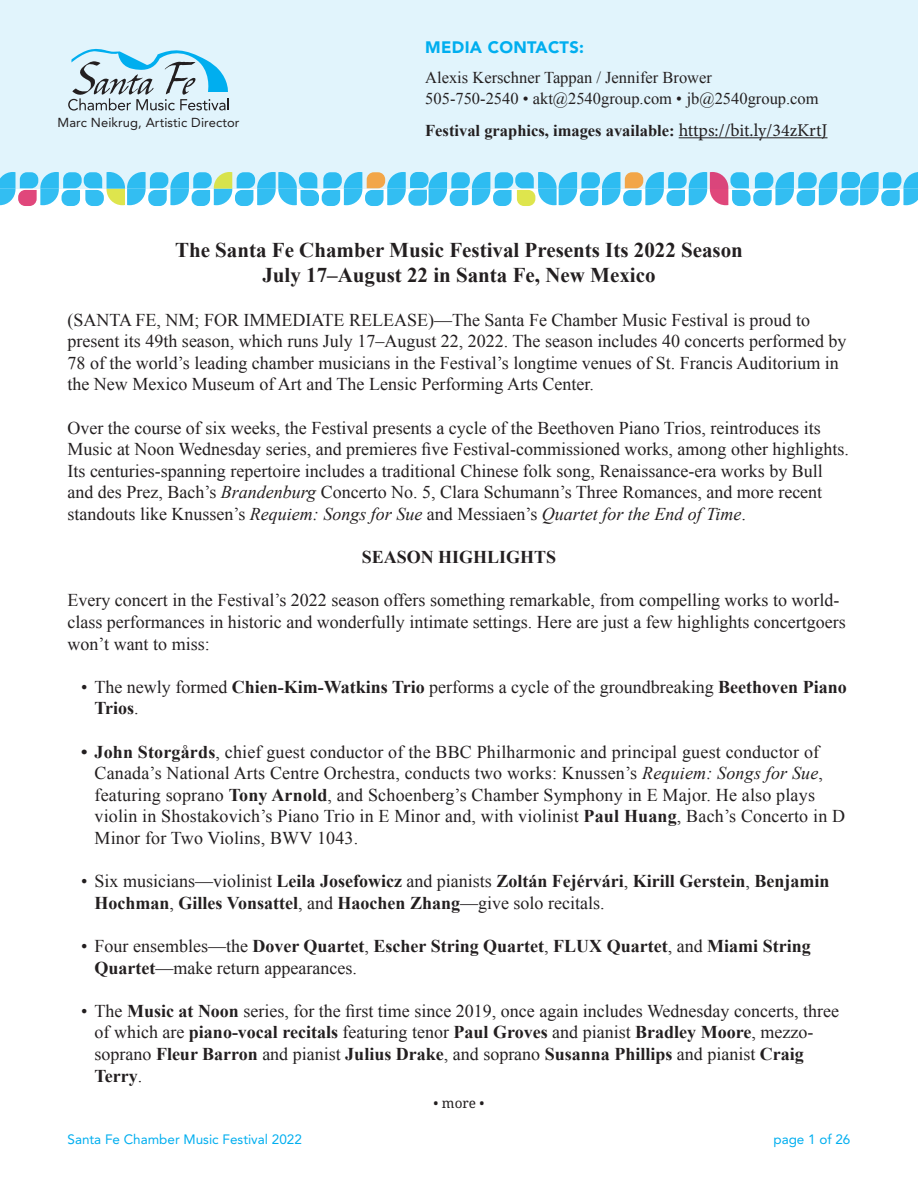
<style>
.page{position:relative;width:918px;height:1188px;background:#fff}
.page>*{position:absolute;margin:0;border:0;box-sizing:border-box;transform-origin:0 0}
.t1{font:700 21px/25.2px "Times New Roman";color:#231f20;text-align:center}
.t2{font:18px/21.6px "Times New Roman";color:#231f20}
.t3{font:700 18px/21.6px "Times New Roman";color:#231f20}
.t4{font:16.5px/21px "Times New Roman";color:#231f20}
.t5{font:700 16.5px "Times New Roman";color:#231f20}
.t6{font:900 16.5px "Avenir LT Pro";letter-spacing:.02em;color:#00aeef}
.t7{font:13.5px "Avenir LT Pro";color:#00aeef}
.t8{font:13.5px "Noto Serif";color:#231f20}
.t9{font:12.9px "Avenir LT Pro";letter-spacing:.01em;color:#231f20}
.s1{font-family:"Minion Pro";font-weight:400;font-size:18px}
.s2{font-style:italic}
.s3{font-weight:700}
.s4{font-weight:400}
</style>
<div class="page">
<div style="left:0;top:0;width:918px;height:189px;background:#e1f4fc"></div>
<hr style="left:679px;top:137px;width:149px;height:1px;background:#231f20">
<svg style="left:68px;top:48px;width:161px;height:63px"></svg>
<svg style="left:0;top:172px;width:918px;height:34px"></svg>
<p class="t9" style="left:57px;top:115px;width:184px">Marc Neikrug, Artistic Director</p>
<p class="t6" style="left:425px;top:37px;width:160px">MEDIA CONTACTS:</p>
<p class="t4" style="left:425px;top:66px;width:395px">Alexis Kerschner Tappan / Jennifer Brower<br>505-750-2540 • akt@2540group.com • jb@2540group.com</p>
<p class="t5" style="left:425px;top:119px;width:404px">Festival graphics, images available: <span class="s1">https://bit.ly/34zKrtJ</span></p>
<p class="t1" style="left:175px;top:237px;width:569px">The Santa Fe Chamber Music Festival Presents Its 2022 Season<br>July 17–August 22 in Santa Fe, New Mexico</p>
<p class="t2" style="left:68px;top:309px;width:781px">(SANTA FE, NM; FOR IMMEDIATE RELEASE)—The Santa Fe Chamber Music Festival is proud to present its 49th season, which runs July 17–August 22, 2022. The season includes 40 concerts performed by 78 of the world’s leading chamber musicians in the Festival’s longtime venues of St. Francis Auditorium in the New Mexico Museum of Art and The Lensic Performing Arts Center.</p>
<p class="t2" style="left:68px;top:417px;width:783px">Over the course of six weeks, the Festival presents a cycle of the Beethoven Piano Trios, reintroduces its Music at Noon Wednesday series, and premieres five Festival-commissioned works, among other highlights.<br>Its centuries-spanning repertoire includes a traditional Chinese folk song, Renaissance-era works by Bull and des Prez, Bach’s <span class="s2">Brandenburg</span> Concerto No. 5, Clara Schumann’s Three Romances, and more recent standouts like Knussen’s <span class="s2">Requiem: Songs for Sue</span> and Messiaen’s <span class="s2">Quartet for the End of Time</span>.</p>
<p class="t3" style="left:362px;top:546px;width:196px">SEASON HIGHLIGHTS</p>
<p class="t2" style="left:68px;top:589px;width:780px">Every concert in the Festival’s 2022 season offers something remarkable, from compelling works to world&shy;class performances in historic and wonderfully intimate settings. Here are just a few highlights concertgoers won’t want to miss:</p>
<p class="t2" style="left:94px;top:676px;width:754px;text-indent:-14px">• The newly formed <span class="s3">Chien-Kim-Watkins Trio</span> performs a cycle of the groundbreaking <span class="s3">Beethoven Piano<br>Trios</span>.</p>
<p class="t2" style="left:94px;top:741px;width:752px;text-indent:-14px"><span class="s3">• John Storgårds</span>, chief guest conductor of the BBC Philharmonic and principal guest conductor of Canada’s National Arts Centre Orchestra, conducts two works: Knussen’s <span class="s2">Requiem: Songs for Sue</span>, featuring soprano <span class="s3">Tony Arnold</span>, and Schoenberg’s Chamber Symphony in E Major. He also plays violin in Shostakovich’s Piano Trio in E Minor and, with violinist <span class="s3">Paul Huang</span>, Bach’s Concerto in D Minor for Two Violins, BWV 1043.</p>
<p class="t3" style="left:95px;top:870px;width:736px;text-indent:-14px"><span class="s4">• Six musicians—violinist</span> Leila Josefowicz <span class="s4">and pianists</span> Zoltán Fejérvári<span class="s4">,</span> Kirill Gerstein<span class="s4">,</span> Benjamin<br>Hochman<span class="s4">,</span> Gilles Vonsattel<span class="s4">, and</span> Haochen Zhang<span class="s4">—give solo recitals.</span></p>
<p class="t3" style="left:95px;top:935px;width:718px;text-indent:-14px"><span class="s4">• Four ensembles—the</span> Dover Quartet<span class="s4">,</span> Escher String Quartet<span class="s4">,</span> FLUX Quartet<span class="s4">, and</span> Miami String<br>Quartet<span class="s4">—make return appearances.</span></p>
<p class="t2" style="left:95px;top:1000px;width:746px;text-indent:-14px">• The <span class="s3">Music at Noon</span> series, for the first time since 2019, once again includes Wednesday concerts, three of which are <span class="s3">piano-vocal recitals</span> featuring tenor <span class="s3">Paul Groves</span> and pianist <span class="s3">Bradley Moore</span>, mezzo&shy;soprano <span class="s3">Fleur Barron</span> and pianist <span class="s3">Julius Drake</span>, and soprano <span class="s3">Susanna Phillips</span> and pianist <span class="s3">Craig Terry</span>.</p>
<p class="t8" style="left:434px;top:1094px;width:52px">• more •</p>
<p class="t7" style="left:68px;top:1131px;width:236px">Santa Fe Chamber Music Festival 2022</p>
<p class="t7" style="left:773px;top:1131px;width:79px">page 1 of 26</p>
</div>
